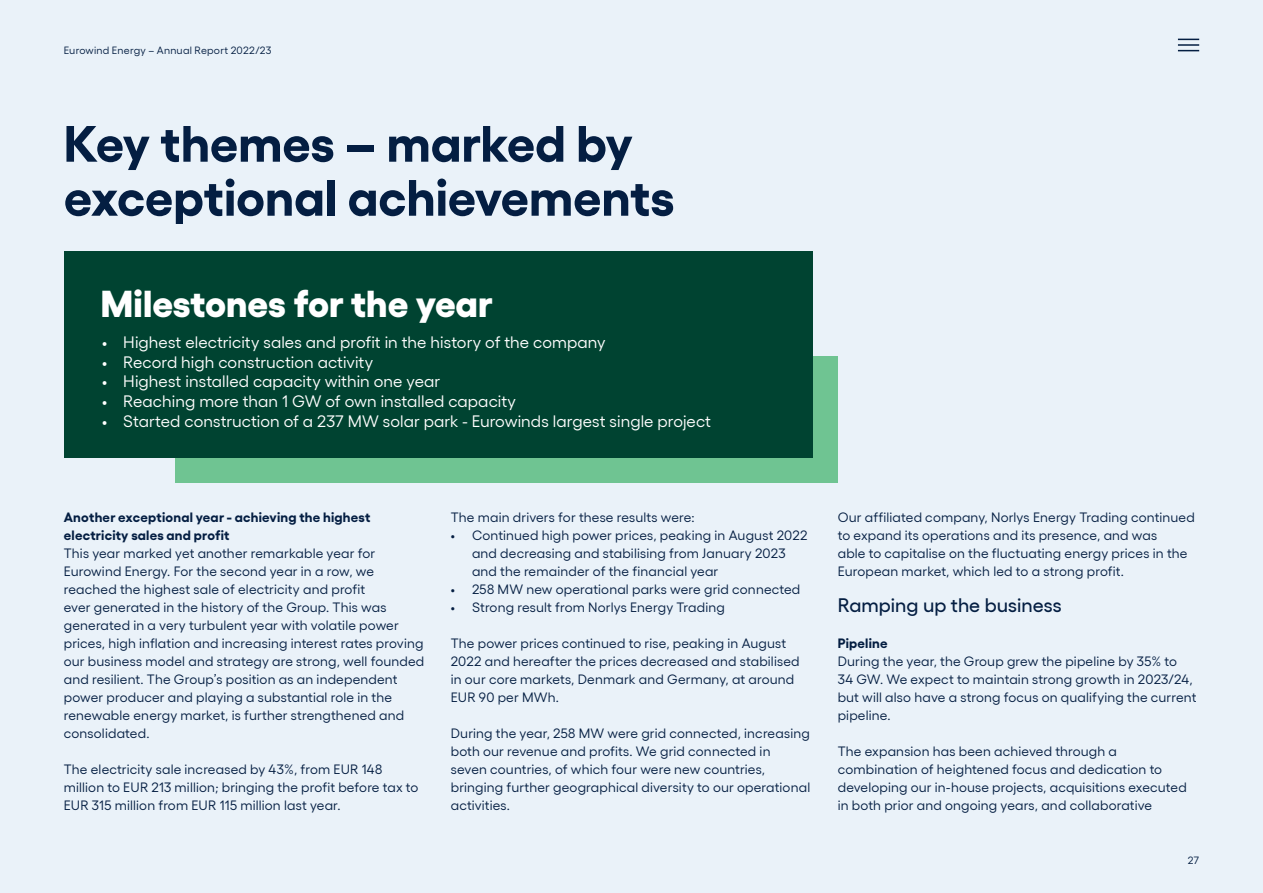
<style>
.page{position:relative;width:1263px;height:893px;background:#eaf2f9}
.page>*{position:absolute;margin:0;border:0;box-sizing:border-box;transform-origin:0 0}
.t1{font:700 51px/54px "Gellix";letter-spacing:-.005em;color:#041e42}
.t2{font:800 37.5px "Gellix";color:#fff}
.t3{font:500 19.5px "Gellix";color:#041e42}
.t4{font:16.5px "Gellix";letter-spacing:.005em;color:#fff}
.t5{font:13.5px/18px "Gellix";letter-spacing:.01em;color:#041e42}
.t6{font:700 13.5px/18px "Gellix";letter-spacing:.015em;color:#041e42}
.t7{font:10.5px "Gellix";letter-spacing:.02em;color:#041e42}
</style>
<div class="page">
<svg style="left:1178px;top:39px;width:21px;height:1px"></svg>
<svg style="left:1178px;top:50px;width:21px;height:1px"></svg>
<hr style="left:1178px;top:44px;width:21px;height:2px;background:#041e42">
<div style="left:175px;top:356px;width:663px;height:126px;background:#6fc492"></div>
<div style="left:64px;top:251px;width:748px;height:206px;background:#004331"></div>
<p class="t7" style="left:64px;top:42px;width:209px">Eurowind Energy – Annual Report 2022/23</p>
<h1 class="t1" style="left:64px;top:111px;width:612px">Key themes – marked by exceptional achievements</h1>
<h2 class="t2" style="left:101px;top:273px;width:393px">Milestones for the year</h2>
<p class="t4" style="left:102px;top:329px;width:505px">• Highest electricity sales and profit in the history of the company</p>
<p class="t4" style="left:102px;top:349px;width:273px">• Record high construction activity</p>
<p class="t4" style="left:102px;top:369px;width:340px">• Highest installed capacity within one year</p>
<p class="t4" style="left:102px;top:389px;width:415px">• Reaching more than 1 GW of own installed capacity</p>
<p class="t4" style="left:102px;top:409px;width:610px">• Started construction of a 237 MW solar park - Eurowinds largest single project</p>
<p class="t6" style="left:64px;top:507px;width:308px">Another exceptional year - achieving the highest electricity sales and profit</p>
<p class="t5" style="left:64px;top:543px;width:362px">This year marked yet another remarkable year for Eurowind Energy. For the second year in a row, we reached the highest sale of electricity and profit<br>ever generated in the history of the Group. This was generated in a very turbulent year with volatile power prices, high inflation and increasing interest rates proving our business model and strategy are strong, well founded and resilient. The Group’s position as an independent power producer and playing a substantial role in the renewable energy market, is further strengthened and consolidated.</p>
<p class="t5" style="left:64px;top:759px;width:356px">The electricity sale increased by 43%, from EUR 148 million to EUR 213 million; bringing the profit before tax to<br>EUR 315 million from EUR 115 million last year.</p>
<p class="t5" style="left:451px;top:507px;width:245px">The main drivers for these results were:</p>
<p class="t5" style="left:472px;top:525px;width:337px;text-indent:-21px">• Continued high power prices, peaking in August 2022 and decreasing and stabilising from January 2023 and the remainder of the financial year</p>
<p class="t5" style="left:451px;top:579px;width:351px">• 258 MW new operational parks were grid connected</p>
<p class="t5" style="left:451px;top:597px;width:276px">• Strong result from Norlys Energy Trading</p>
<p class="t5" style="left:451px;top:633px;width:350px">The power prices continued to rise, peaking in August 2022 and hereafter the prices decreased and stabilised in our core markets, Denmark and Germany, at around EUR 90 per MWh.</p>
<p class="t5" style="left:451px;top:723px;width:361px">During the year, 258 MW were grid connected, increasing both our revenue and profits. We grid connected in seven countries, of which four were new countries, bringing further geographical diversity to our operational activities.</p>
<p class="t5" style="left:838px;top:507px;width:358px">Our affiliated company, Norlys Energy Trading continued to expand its operations and its presence, and was<br>able to capitalise on the fluctuating energy prices in the European market, which led to a strong profit.</p>
<h3 class="t3" style="left:838px;top:590px;width:226px">Ramping up the business</h3>
<p class="t6" style="left:838px;top:633px;width:51px">Pipeline</p>
<p class="t5" style="left:838px;top:651px;width:360px">During the year, the Group grew the pipeline by 35% to<br>34 GW. We expect to maintain strong growth in 2023/24, but will also have a strong focus on qualifying the current pipeline.</p>
<p class="t5" style="left:838px;top:741px;width:351px">The expansion has been achieved through a combination of heightened focus and dedication to developing our in-house projects, acquisitions executed in both prior and ongoing years, and collaborative</p>
<p class="t7" style="left:1188px;top:852px;width:13px">27</p>
</div>
